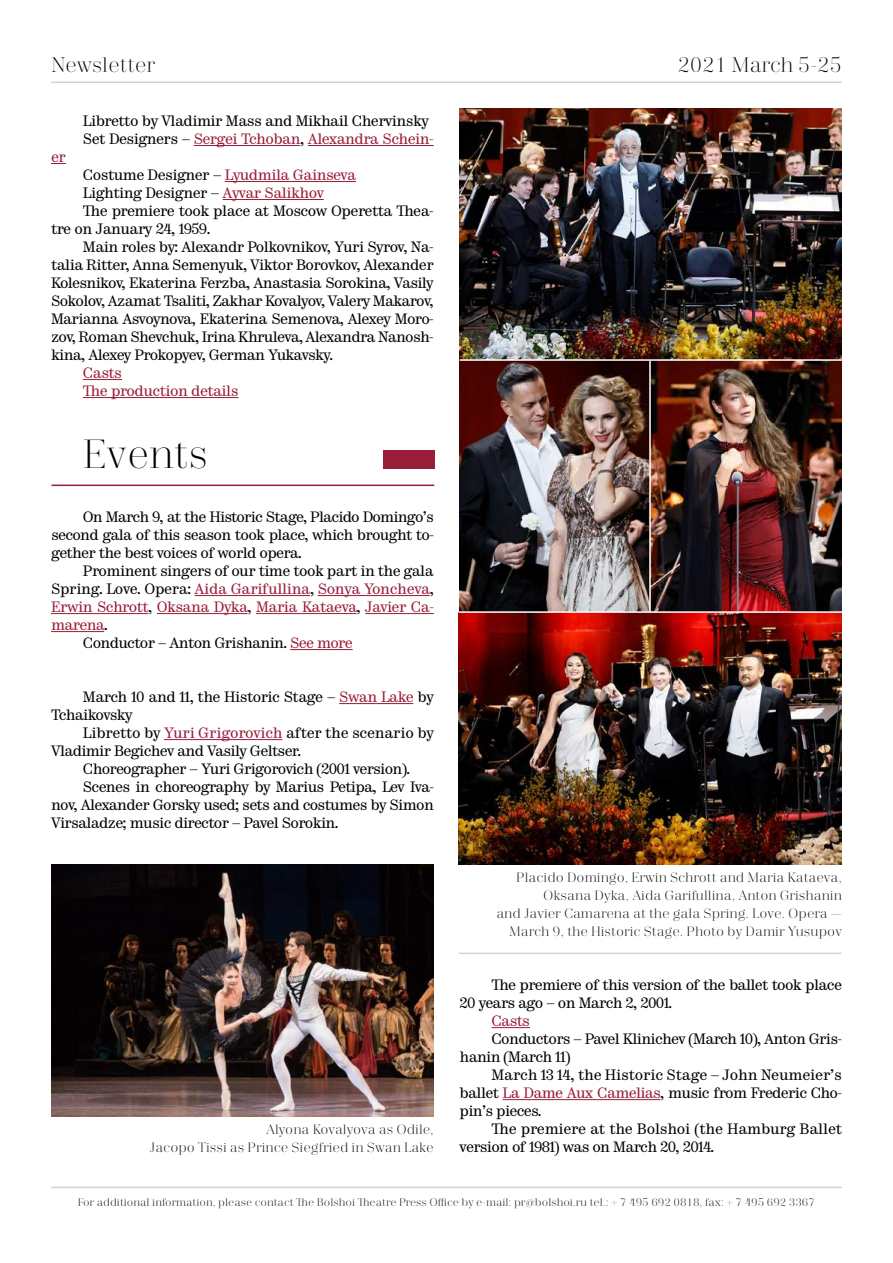
<style>
.page{position:relative;width:893px;height:1263px;background:#fff}
.page>*{position:absolute;margin:0;border:0;box-sizing:border-box;transform-origin:0 0}
.t1{font:300 40.5px "Trivia Serif";color:#000}
.t2{font:300 21px "Trivia Serif";letter-spacing:-.01em;color:#000}
.t3{font:15px/18px "Trivia Serif 10 Demo";letter-spacing:-.045em;color:#000}
.t4{font:15px/18px "Trivia Serif 10 Demo";letter-spacing:-.035em;color:#981d39}
.t5{font:15px/18px "Trivia Serif 10 Demo";letter-spacing:-.015em;color:#000}
.t6{font:300 13.5px/18px "Trivia Serif";color:#000;text-align:right}
.t7{font:300 10.95px "Trivia Serif";color:#000}
.s1{color:#981d39}
.s2{color:#000}
</style>
<div class="page">
<hr style="left:51px;top:81px;width:791px;height:2px;background:#d1d3d4">
<hr style="left:51px;top:1187px;width:791px;height:1px;background:#d1d3d4">
<hr style="left:491px;top:1027px;width:39px;height:1px;background:#981d39">
<hr style="left:503px;top:1099px;width:157px;height:1px;background:#981d39">
<hr style="left:459px;top:953px;width:382px;height:1px;background:#d1d3d4">
<hr style="left:195px;top:595px;width:115px;height:1px;background:#981d39">
<hr style="left:318px;top:595px;width:112px;height:1px;background:#981d39">
<hr style="left:51px;top:613px;width:97px;height:1px;background:#981d39">
<hr style="left:157px;top:613px;width:91px;height:1px;background:#981d39">
<hr style="left:256px;top:613px;width:101px;height:1px;background:#981d39">
<hr style="left:365px;top:613px;width:69px;height:1px;background:#981d39">
<hr style="left:51px;top:631px;width:53px;height:1px;background:#981d39">
<hr style="left:290px;top:649px;width:63px;height:1px;background:#981d39">
<hr style="left:339px;top:703px;width:74px;height:1px;background:#981d39">
<hr style="left:164px;top:739px;width:118px;height:1px;background:#981d39">
<hr style="left:51px;top:484px;width:383px;height:2px;background:#981d39">
<div style="left:383px;top:450px;width:51px;height:18px;background:#981d39"></div>
<hr style="left:194px;top:145px;width:106px;height:1px;background:#981d39">
<hr style="left:308px;top:145px;width:126px;height:1px;background:#981d39">
<svg style="left:51px;top:163px;width:15px;height:1px"></svg>
<hr style="left:225px;top:181px;width:131px;height:1px;background:#981d39">
<hr style="left:223px;top:199px;width:101px;height:1px;background:#981d39">
<hr style="left:83px;top:379px;width:39px;height:1px;background:#981d39">
<hr style="left:83px;top:397px;width:156px;height:1px;background:#981d39">
<img style="left:459px;top:108px;width:383px;height:756px">
<hr style="left:460px;top:359px;width:382px;height:2px;background:#fff">
<hr style="left:459px;top:611px;width:383px;height:2px;background:#fff">
<hr style="left:649px;top:361px;width:2px;height:250px;background:#fff">
<img style="left:51px;top:864px;width:383px;height:252px">
<h2 class="t2" style="left:51px;top:54px;width:106px">Newsletter</h2>
<h2 class="t2" style="left:678px;top:54px;width:166px">2021 March 5-25</h2>
<p class="t4" style="left:51px;top:149px;width:16px">er</p>
<p class="t3" style="left:83px;top:113px;width:352px">Libretto by Vladimir Mass and Mikhail Chervinsky<br>Set Designers – <span class="s1">Sergei Tchoban</span>, <span class="s1">Alexandra Schein-</span></p>
<p class="t3" style="left:83px;top:167px;width:275px">Costume Designer – <span class="s1">Lyudmila Gainseva</span></p>
<p class="t3" style="left:83px;top:185px;width:242px">Lighting Designer – <span class="s1">Ayvar Salikhov</span></p>
<p class="t3" style="left:83px;top:203px;width:352px">The premiere took place at Moscow Operetta Thea-</p>
<p class="t3" style="left:51px;top:221px;width:161px">tre on January 24, 1959.</p>
<p class="t3" style="left:83px;top:239px;width:352px">Main roles by: Alexandr Polkovnikov, Yuri Syrov, Na-</p>
<p class="t3" style="left:51px;top:257px;width:384px">talia Ritter, Anna Semenyuk, Viktor Borovkov, Alexandеr</p>
<p class="t3" style="left:51px;top:275px;width:384px">Kolesnikov, Ekaterina Ferzba, Anastasia Sorokina, Vasily</p>
<p class="t3" style="left:51px;top:293px;width:384px">Sokolov, Azamat Tsaliti, Zakhar Kovalyov, Valery Makarov,</p>
<p class="t3" style="left:51px;top:311px;width:384px">Marianna Asvoynova, Ekaterina Semenova, Alexey Moro-</p>
<p class="t3" style="left:51px;top:329px;width:384px">zov, Roman Shevchuk, Irina Khruleva, Alexandra Nanosh-</p>
<p class="t3" style="left:51px;top:347px;width:283px">kina, Alexey Prokopyev, German Yukavsky.</p>
<p class="t4" style="left:83px;top:365px;width:157px">Casts<br>The production details</p>
<h1 class="t1" style="left:83px;top:433px;width:127px">Events</h1>
<p class="t3" style="left:51px;top:509px;width:384px;text-align:justify;text-indent:32px">On March 9, at the Historic Stage, Placido Domingo’s second gala of this season took place, which brought to&shy;gether the best voices of world opera.</p>
<p class="t3" style="left:83px;top:563px;width:352px">Prominent singers of our time took part in the gala</p>
<p class="t4" style="left:51px;top:581px;width:384px"><span class="s2">Spring. Love. Opera:</span> Aida Garifullina<span class="s2">,</span> Sonya Yoncheva<span class="s2">,</span></p>
<p class="t4" style="left:51px;top:599px;width:384px">Erwin Schrott<span class="s2">,</span> Oksana Dyka<span class="s2">,</span> Maria Kataeva<span class="s2">,</span> Javier Ca-</p>
<p class="t4" style="left:51px;top:617px;width:58px">marena<span class="s2">.</span></p>
<p class="t3" style="left:83px;top:635px;width:271px">Conductor – Anton Grishanin. <span class="s1">See more</span></p>
<p class="t3" style="left:51px;top:689px;width:384px;text-indent:32px">March 10 and 11, the Historic Stage – <span class="s1">Swan Lake</span> by<br>Tchaikovsky</p>
<p class="t5" style="left:83px;top:725px;width:352px">Libretto by <span class="s1">Yuri Grigorovich</span> after the scenario by</p>
<p class="t3" style="left:51px;top:743px;width:251px">Vladimir Begichev and Vasily Geltser.</p>
<p class="t3" style="left:83px;top:761px;width:329px">Choreographer – Yuri Grigorovich (2001 version).</p>
<p class="t3" style="left:83px;top:779px;width:352px">Scenes in choreography by Marius Petipa, Lev Iva-</p>
<p class="t3" style="left:51px;top:797px;width:384px">nov, Alexander Gorsky used; sets and costumes by Simon</p>
<p class="t3" style="left:51px;top:815px;width:289px">Virsaladze; music director – Pavel Sorokin.</p>
<p class="t6" style="left:150px;top:1121px;width:285px">Alyona Kovalyova as Odile,<br>Jacopo Tissi as Prince Siegfried in Swan Lake</p>
<p class="t6" style="left:496px;top:869px;width:347px">Placido Domingo, Erwin Schrott and Maria Kataeva, Oksana Dyka, Aida Garifullina, Anton Grishanin<br>and Javier Camarena at the gala Spring. Love. Opera — March 9, the Historic Stage. Photo by Damir Yusupov</p>
<p class="t3" style="left:460px;top:977px;width:384px;text-indent:32px">The premiere of this version of the ballet took place<br>20 years ago – on March 2, 2001.</p>
<p class="t4" style="left:491px;top:1013px;width:40px">Casts</p>
<p class="t3" style="left:460px;top:1031px;width:384px;text-indent:32px">Conductors – Pavel Klinichev (March 10), Anton Gris&shy;hanin (March 11)</p>
<p class="t3" style="left:460px;top:1067px;width:384px;text-align:justify;text-indent:32px">March 13 14, the Historic Stage – John Neumeier’s ballet <span class="s1">La Dame Aux Camelias</span>, music from Frederic Cho&shy;pin’s pieces.</p>
<p class="t5" style="left:460px;top:1121px;width:384px;text-indent:32px">The premiere at the Bolshoi (the Hamburg Ballet version of 1981) was on March 20, 2014.</p>
<p class="t7" style="left:78px;top:1196px;width:739px">For additional information, please contact The Bolshoi Theatre Press Office by e-mail: pr@bolshoi.ru tel.: + 7 495 692 0818, fax: + 7 495 692 3367</p>
</div>
